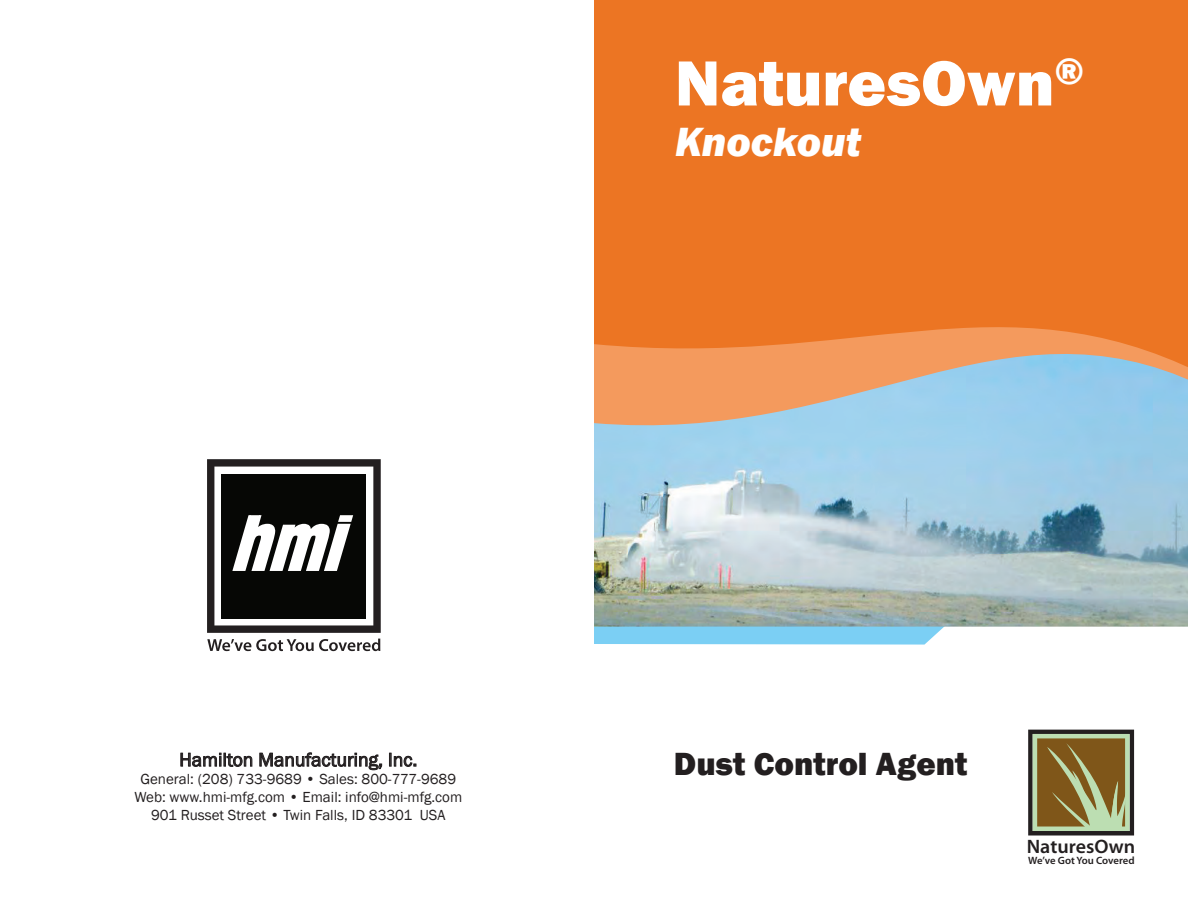
<style>
.page{position:relative;width:1188px;height:918px;background:#fff}
.page>*{position:absolute;margin:0;border:0;box-sizing:border-box;transform-origin:0 0}
.t1{font:800 66px "Franklin Gothic";color:#fff}
.t2{font:italic 800 42px "Franklin Gothic";color:#fff}
.t3{font:800 33px "Franklin Gothic";color:#231f20}
.t4{font:19.5px "Franklin Gothic";color:#231f20}
.t5{font:600 19.5px "Myriad Pro";color:#231f20}
.t6{font:15px "Franklin Gothic";color:#231f20}
.t7{font:600 10.65px "Myriad Pro";letter-spacing:-.01em;color:#231f20}
</style>
<div class="page">
<div style="left:594px;top:0;width:594px;height:379px;background:#ec7523"></div>
<svg style="left:594px;top:627px;width:350px;height:18px;background:#83d2f4"></svg>
<img style="left:594px;top:425px;width:594px;height:202px">
<svg style="left:594px;top:327px;width:594px;height:98px;background:#d0a78a"></svg>
<svg style="left:207px;top:639px;width:173px;height:12px"></svg>
<svg style="left:207px;top:459px;width:174px;height:174px"></svg>
<svg style="left:180px;top:752px;width:73px;height:15px"></svg>
<svg style="left:259px;top:752px;width:123px;height:19px"></svg>
<div style="left:389px;top:753px;width:3px;height:14px;border:1px solid #231f20"></div>
<svg style="left:394px;top:755px;width:22px;height:12px"></svg>
<svg style="left:1028px;top:730px;width:106px;height:106px;background:#847749"></svg>
<p class="t1" style="left:675px;top:41px;width:411px">NaturesOwn<sup>®</sup></p>
<p class="t2" style="left:675px;top:114px;width:187px">Knockout</p>
<p class="t4" style="left:179px;top:748px;width:240px">Hamilton Manufacturing, Inc.</p>
<p class="t6" style="left:140px;top:770px;width:317px">General: (208) 733-9689 • Sales: 800-777-9689</p>
<p class="t6" style="left:134px;top:788px;width:329px">Web: www.hmi-mfg.com • Email: info@hmi-mfg.com</p>
<p class="t6" style="left:151px;top:806px;width:296px">901 Russet Street • Twin Falls, ID 83301 USA</p>
<p class="t3" style="left:674px;top:743px;width:295px">Dust Control Agent</p>
<p class="t5" style="left:1027px;top:834px;width:110px">NaturesOwn</p>
<p class="t7" style="left:1028px;top:854px;width:108px">We’ve Got You Covered</p>
</div>
